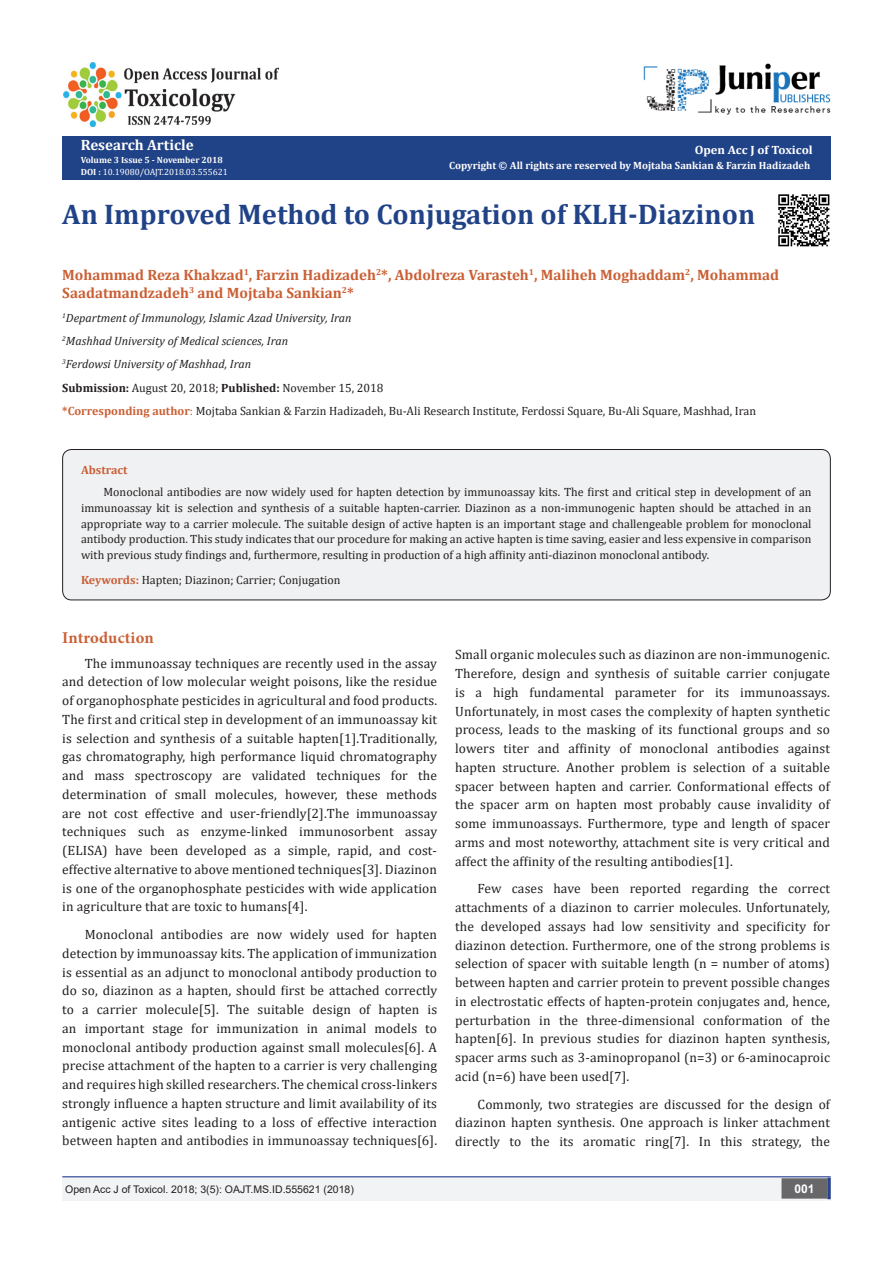
<style>
.page{position:relative;width:893px;height:1263px;background:#fff}
.page>*{position:absolute;margin:0;border:0;box-sizing:border-box;transform-origin:0 0}
.t1{font:700 28.5px "Cambria";color:#204287}
.t2{font:700 16.5px "Minion Pro";letter-spacing:.005em;color:#ca6035}
.t3{font:700 15px/18px "Cambria";color:#ca6035}
.t4{font:700 15px "Cambria";color:#fffefc}
.t5{font:13.5px/18.8px "Cambria";letter-spacing:.01em;color:#231f20;text-align:justify}
.t6{font:12px/15.8px "Cambria";color:#231f20;text-align:justify}
.t7{font:italic 12px "Cambria";color:#231f20}
.t8{font:700 12px "Cambria";color:#fff;scale:1.05 1}
.t9{font:700 12px "Cambria";color:#ca5f37}
.t10{font:700 12px "Arial";color:#fff}
.t11{font:700 10.5px "Cambria";color:#fffefc}
.t12{font:10.5px "Arial";color:#231f20}
.t13{font:9px "Cambria";color:#fff}
.t14{font:700 9px "Cambria";color:#fffefc}
.s1{font-weight:700;color:#fffefc}
.s2{font-weight:700}
.s3{font-weight:700;color:#ca6035}
.s4{color:#ca6035}
.s5{font-weight:700;color:#ca5f37}
</style>
<div class="page">
<div style="left:63px;top:136px;width:768px;height:44px;background:#204287"></div>
<div style="left:62px;top:1177px;width:393px;height:24px;background:#f2f3f4"></div>
<div style="left:455px;top:1177px;width:376px;height:24px;background:#f2f3f4"></div>
<div style="left:782px;top:1179px;width:45px;height:19px;background:#68676a"></div>
<div style="left:781px;top:1178px;width:46px;height:20px;border:2px solid #68676a"></div>
<svg style="left:827px;top:1178px;width:4px;height:21px"></svg>
<hr style="left:62px;top:1176px;width:769px;height:1px;background:#253f8e">
<img style="left:63px;top:62px;width:216px;height:64px">
<img style="left:644px;top:63px;width:187px;height:52px">
<div style="left:63px;top:449px;width:767px;height:151px;background:#f0f1f2;border-radius:9px"></div>
<div style="left:62px;top:449px;width:769px;height:151px;border:1px solid #231f20;border-radius:9px"></div>
<img style="left:778px;top:194px;width:52px;height:53px">
<p class="t4" style="left:81px;top:135px;width:114px">Research Article</p>
<p class="t14" style="left:81px;top:153px;width:144px">Volume 3 Issue 5 - November 2018</p>
<p class="t13" style="left:81px;top:166px;width:148px"><span class="s1">DOI</span> <span class="s2">:</span> 10.19080/OAJT.2018.03.555621</p>
<p class="t8" style="left:695px;top:141px;width:114px">Open Acc J of Toxicol</p>
<p class="t11" style="left:449px;top:158px;width:363px">Copyright © All rights are reserved by Mojtaba Sankian &amp; Farzin Hadizadeh</p>
<p class="t1" style="left:62px;top:194px;width:694px">An Improved Method to Conjugation of KLH-Diazinon</p>
<p class="t3" style="left:62px;top:266px;width:718px">Mohammad Reza Khakzad<sup>1</sup>, Farzin Hadizadeh<sup>2</sup>*, Abdolreza Varasteh<sup>1</sup>, Maliheh Moghaddam<sup>2</sup>, Mohammad<br>Saadatmandzadeh<sup>3</sup> and Mojtaba Sankian<sup>2</sup>*</p>
<p class="t7" style="left:62px;top:309px;width:291px"><sup>1</sup>Department of Immunology, Islamic Azad University, Iran</p>
<p class="t7" style="left:62px;top:332px;width:227px"><sup>2</sup>Mashhad University of Medical sciences, Iran</p>
<p class="t7" style="left:62px;top:356px;width:190px"><sup>3</sup>Ferdowsi University of Mashhad, Iran</p>
<p class="t6" style="left:62px;top:380px;width:323px"><span class="s2">Submission:</span> August 20, 2018; <span class="s2">Published:</span> November 15, 2018</p>
<p class="t6" style="left:62px;top:403px;width:695px"><span class="s3">*Corresponding author</span><span class="s4">:</span> Mojtaba Sankian &amp; Farzin Hadizadeh, Bu-Ali Research Institute, Ferdossi Square, Bu-Ali Square, Mashhad, Iran</p>
<p class="t9" style="left:81px;top:462px;width:48px">Abstract</p>
<p class="t6" style="left:81px;top:484px;width:732px;text-indent:22px">Monoclonal antibodies are now widely used for hapten detection by immunoassay kits. The first and critical step in development of an immunoassay kit is selection and synthesis of a suitable hapten-carrier. Diazinon as a non-immunogenic hapten should be attached in an appropriate way to a carrier molecule. The suitable design of active hapten is an important stage and challengeable problem for monoclonal antibody production. This study indicates that our procedure for making an active hapten is time saving, easier and less expensive in comparison with previous study findings and, furthermore, resulting in production of a high affinity anti-diazinon monoclonal antibody.</p>
<p class="t6" style="left:81px;top:572px;width:261px"><span class="s5">Keywords:</span> Hapten; Diazinon; Carrier; Conjugation</p>
<p class="t2" style="left:62px;top:626px;width:93px">Introduction</p>
<p class="t5" style="left:62px;top:653px;width:376px;text-indent:22px">The immunoassay techniques are recently used in the assay and detection of low molecular weight poisons, like the residue of organophosphate pesticides in agricultural and food products.<br>The first and critical step in development of an immunoassay kit is selection and synthesis of a suitable hapten[1].Traditionally, gas chromatography, high performance liquid chromatography and mass spectroscopy are validated techniques for the determination of small molecules, however, these methods are not cost effective and user-friendly[2].The immunoassay techniques such as enzyme-linked immunosorbent assay (ELISA) have been developed as a simple, rapid, and cost&shy;effective alternative to above mentioned techniques[3]. Diazinon is one of the organophosphate pesticides with wide application in agriculture that are toxic to humans[4].</p>
<p class="t5" style="left:62px;top:925px;width:376px;text-indent:22px">Monoclonal antibodies are now widely used for hapten detection by immunoassay kits. The application of immunization is essential as an adjunct to monoclonal antibody production to do so, diazinon as a hapten, should first be attached correctly to a carrier molecule[5]. The suitable design of hapten is an important stage for immunization in animal models to monoclonal antibody production against small molecules[6]. A precise attachment of the hapten to a carrier is very challenging and requires high skilled researchers. The chemical cross-linkers strongly influence a hapten structure and limit availability of its antigenic active sites leading to a loss of effective interaction between hapten and antibodies in immunoassay techniques[6].</p>
<p class="t5" style="left:455px;top:645px;width:376px">Small organic molecules such as diazinon are non-immunogenic.<br>Therefore, design and synthesis of suitable carrier conjugate is a high fundamental parameter for its immunoassays.<br>Unfortunately, in most cases the complexity of hapten synthetic process, leads to the masking of its functional groups and so lowers titer and affinity of monoclonal antibodies against hapten structure. Another problem is selection of a suitable spacer between hapten and carrier. Conformational effects of the spacer arm on hapten most probably cause invalidity of some immunoassays. Furthermore, type and length of spacer arms and most noteworthy, attachment site is very critical and affect the affinity of the resulting antibodies[1].</p>
<p class="t5" style="left:455px;top:879px;width:376px;text-indent:22px">Few cases have been reported regarding the correct attachments of a diazinon to carrier molecules. Unfortunately, the developed assays had low sensitivity and specificity for diazinon detection. Furthermore, one of the strong problems is selection of spacer with suitable length (n = number of atoms) between hapten and carrier protein to prevent possible changes in electrostatic effects of hapten-protein conjugates and, hence, perturbation in the three-dimensional conformation of the hapten[6]. In previous studies for diazinon hapten synthesis, spacer arms such as 3-aminopropanol (n=3) or 6-aminocaproic acid (n=6) have been used[7].</p>
<p class="t5" style="left:455px;top:1094px;width:376px;text-indent:22px">Commonly, two strategies are discussed for the design of diazinon hapten synthesis. One approach is linker attachment directly to the its aromatic ring[7]. In this strategy, the</p>
<p class="t12" style="left:65px;top:1182px;width:290px">Open Acc J of Toxicol. 2018; 3(5): OAJT.MS.ID.555621 (2018)</p>
<p class="t10" style="left:794px;top:1180px;width:22px">001</p>
</div>
